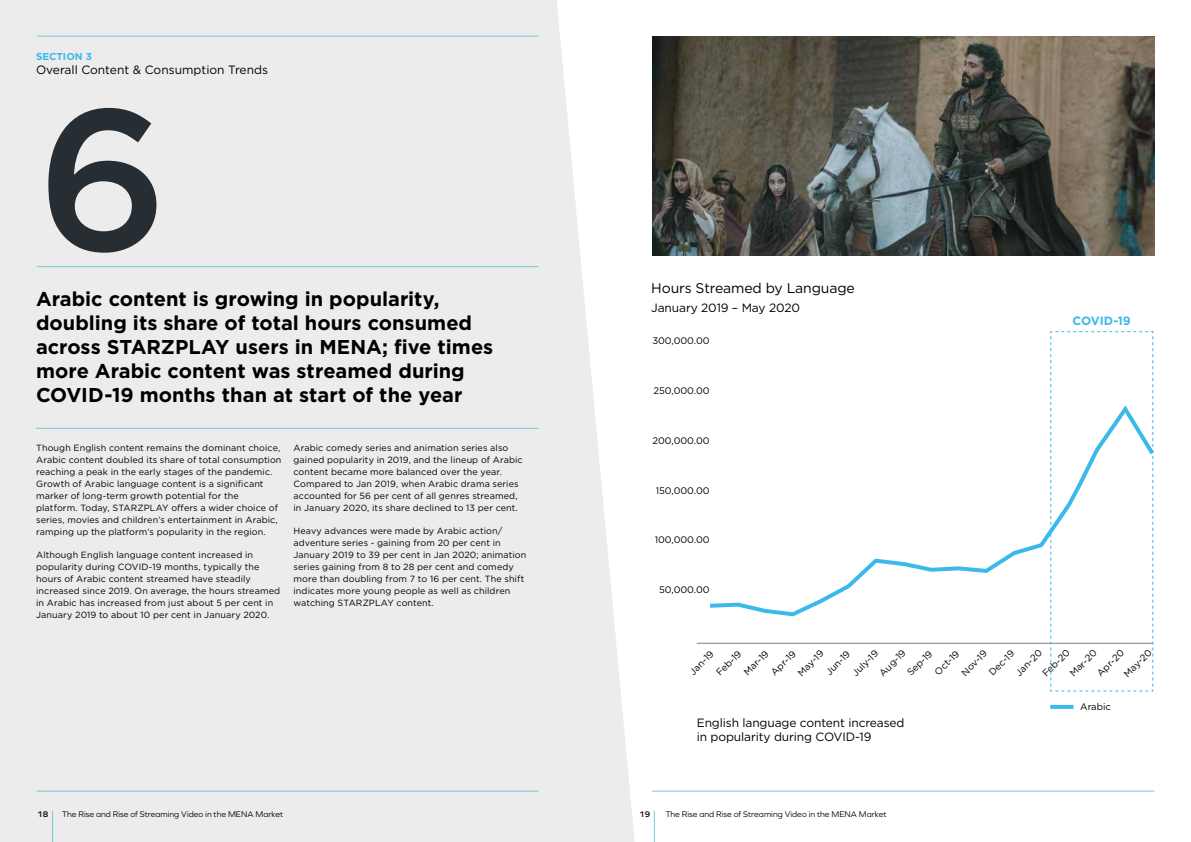
<style>
.page{position:relative;width:1191px;height:842px;background:#fff}
.page>*{position:absolute;margin:0;border:0;box-sizing:border-box;transform-origin:0 0}
.t1{font:500 200px "Gotham";color:#262e33}
.t2{font:700 20px/24px "Gotham";color:#000}
.t3{font:14px "Gotham";letter-spacing:-.01em;color:#000}
.t4{font:12px/14.4px "Gotham";letter-spacing:-.01em;color:#000}
.t5{font:700 12px "Gotham";color:#3cb9eb}
.t6{font:700 10px "Gotham";color:#3cb9eb}
.t7{font:9.5px "Gotham";color:#000}
.t8{font:9px/12px "Gotham";letter-spacing:.01em;color:#000}
.t9{font:8.5px "Graphie";color:#000}
.t10{font:600 8.5px "Graphie";color:#000}
</style>
<div class="page">
<div style="left:0;top:0;width:634px;height:842px;background:#ececed"></div>
<hr style="left:36px;top:428px;width:503px;height:1px;background:#6fcbd6">
<svg style="left:1050px;top:331px;width:103px;height:361px"></svg>
<hr style="left:697px;top:643px;width:456px;height:1px;background:#808285">
<svg style="left:710px;top:402px;width:444px;height:216px"></svg>
<svg style="left:1050px;top:705px;width:23px;height:4px"></svg>
<hr style="left:37px;top:36px;width:502px;height:1px;background:#6fcbd6">
<hr style="left:37px;top:791px;width:502px;height:1px;background:#6fcbd6">
<hr style="left:652px;top:791px;width:502px;height:1px;background:#6fcbd6">
<img style="left:652px;top:36px;width:503px;height:220px">
<hr style="left:37px;top:266px;width:502px;height:1px;background:#6fcbd6">
<hr style="left:654px;top:811px;width:1px;height:31px;background:#6fcbd6">
<hr style="left:52px;top:811px;width:1px;height:31px;background:#6fcbd6">
<p class="t6" style="left:36px;top:49px;width:57px">SECTION 3</p>
<h3 class="t4" style="left:36px;top:62px;width:233px">Overall Content &amp; Consumption Trends</h3>
<h1 class="t1" style="left:37px;top:49px;width:133px">6</h1>
<h2 class="t2" style="left:36px;top:286px;width:459px">Arabic content is growing in popularity, doubling its share of total hours consumed across STARZPLAY users in MENA; five times more Arabic content was streamed during COVID-19 months than at start of the year</h2>
<p class="t8" style="left:36px;top:441px;width:247px">Though English content remains the dominant choice, Arabic content doubled its share of total consumption reaching a peak in the early stages of the pandemic.<br>Growth of Arabic language content is a significant marker of long-term growth potential for the platform. Today, STARZPLAY offers a wider choice of series, movies and children’s entertainment in Arabic, ramping up the platform’s popularity in the region.</p>
<p class="t8" style="left:36px;top:549px;width:246px">Although English language content increased in popularity during COVID-19 months, typically the hours of Arabic content streamed have steadily increased since 2019. On average, the hours streamed in Arabic has increased from just about 5 per cent in January 2019 to about 10 per cent in January 2020.</p>
<p class="t8" style="left:293px;top:441px;width:231px">Arabic comedy series and animation series also gained popularity in 2019, and the lineup of Arabic content became more balanced over the year.<br>Compared to Jan 2019, when Arabic drama series accounted for 56 per cent of all genres streamed, in January 2020, its share declined to 13 per cent.</p>
<p class="t8" style="left:293px;top:525px;width:234px">Heavy advances were made by Arabic action/ adventure series - gaining from 20 per cent in January 2019 to 39 per cent in Jan 2020; animation series gaining from 8 to 28 per cent and comedy more than doubling from 7 to 16 per cent. The shift indicates more young people as well as children watching STARZPLAY content.</p>
<h3 class="t3" style="left:651px;top:279px;width:205px">Hours Streamed by Language</h3>
<h3 class="t4" style="left:651px;top:300px;width:150px">January 2019 – May 2020</h3>
<p class="t7" style="left:652px;top:335px;width:59px">300,000.00</p>
<p class="t7" style="left:653px;top:385px;width:58px">250,000.00</p>
<p class="t7" style="left:652px;top:434px;width:59px">200,000.00</p>
<p class="t7" style="left:656px;top:484px;width:55px">150,000.00</p>
<p class="t7" style="left:655px;top:534px;width:56px">100,000.00</p>
<p class="t7" style="left:659px;top:584px;width:52px">50,000.00</p>
<h3 class="t5" style="left:1072px;top:313px;width:60px">COVID-19</h3>
<p class="t7" style="left:687px;top:669px;width:31px;rotate:-45deg">Jan-19</p>
<p class="t7" style="left:713px;top:669px;width:33px;rotate:-45deg">Feb-19</p>
<p class="t7" style="left:741px;top:669px;width:32px;rotate:-45deg">Mar-19</p>
<p class="t7" style="left:768px;top:669px;width:32px;rotate:-45deg">Apr-19</p>
<p class="t7" style="left:795px;top:670px;width:34px;rotate:-45deg">May-19</p>
<p class="t7" style="left:823px;top:669px;width:32px;rotate:-45deg">Jun-19</p>
<p class="t7" style="left:849px;top:670px;width:34px;rotate:-45deg">July-19</p>
<p class="t7" style="left:876px;top:670px;width:34px;rotate:-45deg">Aug-19</p>
<p class="t7" style="left:904px;top:669px;width:33px;rotate:-45deg">Sep-19</p>
<p class="t7" style="left:932px;top:669px;width:32px;rotate:-45deg">Oct-19</p>
<p class="t7" style="left:958px;top:670px;width:33px;rotate:-45deg">Nov-19</p>
<p class="t7" style="left:986px;top:670px;width:33px;rotate:-45deg">Dec-19</p>
<p class="t7" style="left:1012px;top:670px;width:34px;rotate:-45deg">Jan-20</p>
<p class="t7" style="left:1039px;top:671px;width:36px;rotate:-45deg">Feb-20</p>
<p class="t7" style="left:1067px;top:670px;width:35px;rotate:-45deg">Mar-20</p>
<p class="t7" style="left:1094px;top:671px;width:36px;rotate:-45deg">Apr-20</p>
<p class="t7" style="left:1121px;top:671px;width:37px;rotate:-45deg">May-20</p>
<h3 class="t4" style="left:697px;top:715px;width:209px">English language content increased in popularity during COVID-19</h3>
<p class="t7" style="left:1080px;top:700px;width:32px">Arabic</p>
<p class="t10" style="left:37px;top:809px;width:13px">18</p>
<p class="t9" style="left:62px;top:809px;width:222px">The Rise and Rise of Streaming Video in the MENA Market</p>
<p class="t10" style="left:639px;top:809px;width:13px">19</p>
<p class="t9" style="left:665px;top:809px;width:222px">The Rise and Rise of Streaming Video in the MENA Market</p>
</div>
